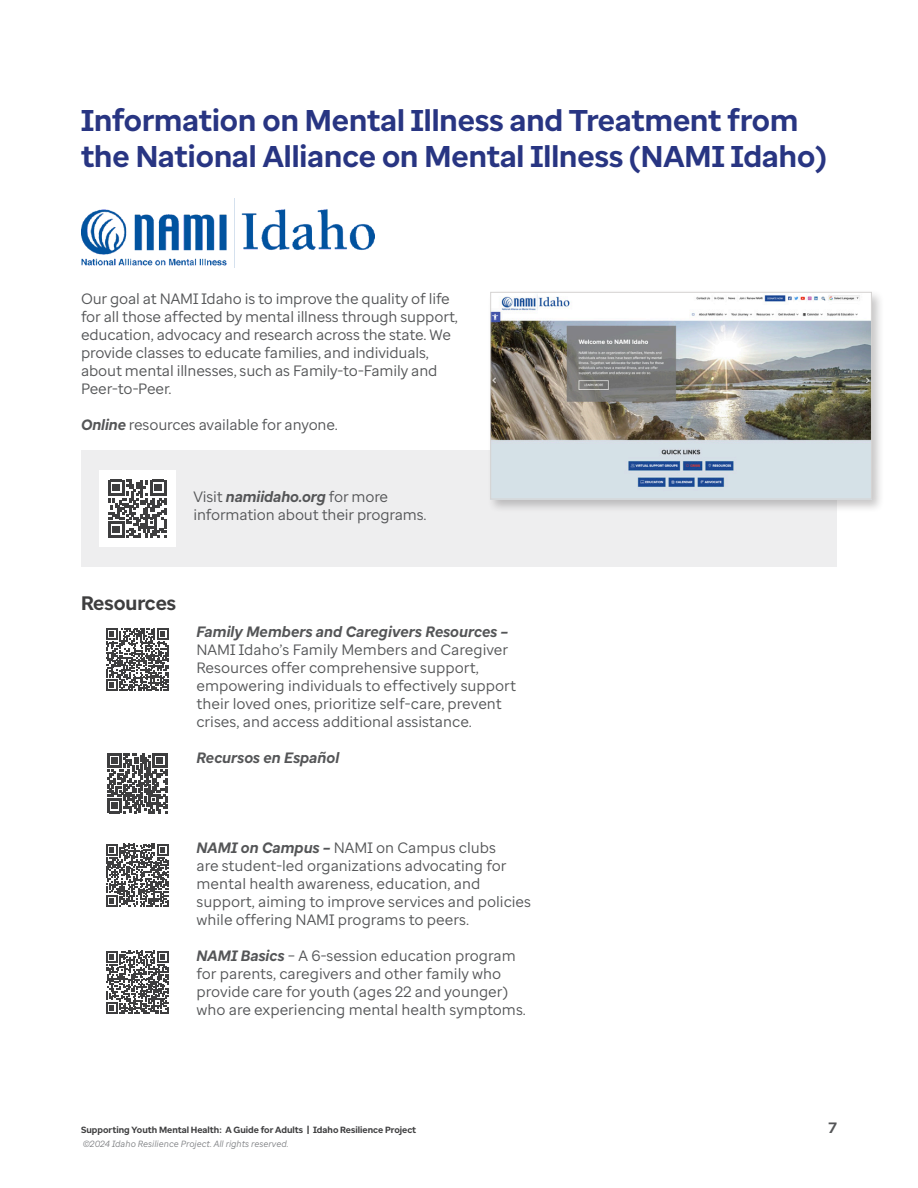
<style>
.page{position:relative;width:918px;height:1188px;background:#fff}
.page>*{position:absolute;margin:0;border:0;box-sizing:border-box;transform-origin:0 0}
.Subheads{font:700 30px/36px "Optum Sans";color:#283582}
.Subhead_2{font:700 19.5px "Optum Sans";color:#3e3e3f}
.Body_Copy{font:15px/18px "Optum Sans";color:#545557}
.Body_Copy-2{font:italic 700 15px "Optum Sans";color:#545557}
.t1{font:700 15px "Optum Sans";color:#545557}
.t2{font:700 9px "Optum Sans";color:#3e3e3f}
.t3{font:italic 9px "Optum Sans";color:#808285}
.s1{font-weight:700;font-style:italic}
</style>
<div class="page">
<div style="left:81px;top:451px;width:756px;height:116px;background:#eeeeef"></div>
<svg style="left:106px;top:628px;width:63px;height:63px"></svg>
<svg style="left:107px;top:753px;width:60px;height:60px"></svg>
<svg style="left:106px;top:844px;width:63px;height:63px"></svg>
<svg style="left:106px;top:951px;width:63px;height:63px"></svg>
<div style="left:99px;top:470px;width:76px;height:77px;background:#fff"></div>
<svg style="left:108px;top:480px;width:58px;height:58px"></svg>
<img style="left:81px;top:198px;width:294px;height:70px">
<div style="left:488px;top:289px;width:397px;height:224px;background:#231f20;opacity:.25"></div>
<img style="left:492px;top:294px;width:378px;height:203px">
<div style="left:490px;top:292px;width:382px;height:207px;border:1px solid #d5d3d2"></div>
<p class="Subheads" style="left:81px;top:102px;width:747px">Information on Mental Illness and Treatment from the National Alliance on Mental Illness (NAMI Idaho)</p>
<p class="Body_Copy" style="left:81px;top:289px;width:378px">Our goal at NAMI Idaho is to improve the quality of life for all those affected by mental illness through support, education, advocacy and research across the state. We provide classes to educate families, and individuals, about mental illnesses, such as Family-to-Family and Peer-to-Peer.</p>
<p class="Body_Copy" style="left:81px;top:415px;width:258px"><span class="s1">Online</span> resources available for anyone.</p>
<p class="Body_Copy" style="left:194px;top:487px;width:235px">Visit <span class="s1">namiidaho.org</span> for more information about their programs.</p>
<p class="Subhead_2" style="left:81px;top:590px;width:97px">Resources</p>
<p class="Body_Copy" style="left:196px;top:622px;width:321px"><span class="s1">Family Members and Caregivers Resources – </span>NAMI Idaho’s Family Members and Caregiver Resources offer comprehensive support, empowering individuals to effectively support their loved ones, prioritize self-care, prevent crises, and access additional assistance.</p>
<p class="Body_Copy-2" style="left:196px;top:748px;width:144px">Recursos en Español</p>
<p class="Body_Copy" style="left:196px;top:838px;width:336px"><span class="s1">NAMI on Campus –</span> NAMI on Campus clubs<br>are student-led organizations advocating for mental health awareness, education, and support, aiming to improve services and policies while offering NAMI programs to peers.</p>
<p class="Body_Copy" style="left:196px;top:946px;width:331px"><span class="s1">NAMI Basics</span> – A 6-session education program for parents, caregivers and other family who provide care for youth (ages 22 and younger) who are experiencing mental health symptoms.</p>
<p class="t2" style="left:81px;top:1124px;width:337px">Supporting Youth Mental Health: A Guide for Adults | Idaho Resilience Project</p>
<p class="t1" style="left:828px;top:1118px;width:10px">7</p>
<p class="t3" style="left:83px;top:1138px;width:207px">©2024 Idaho Resilience Project. All rights reserved.</p>
</div>
